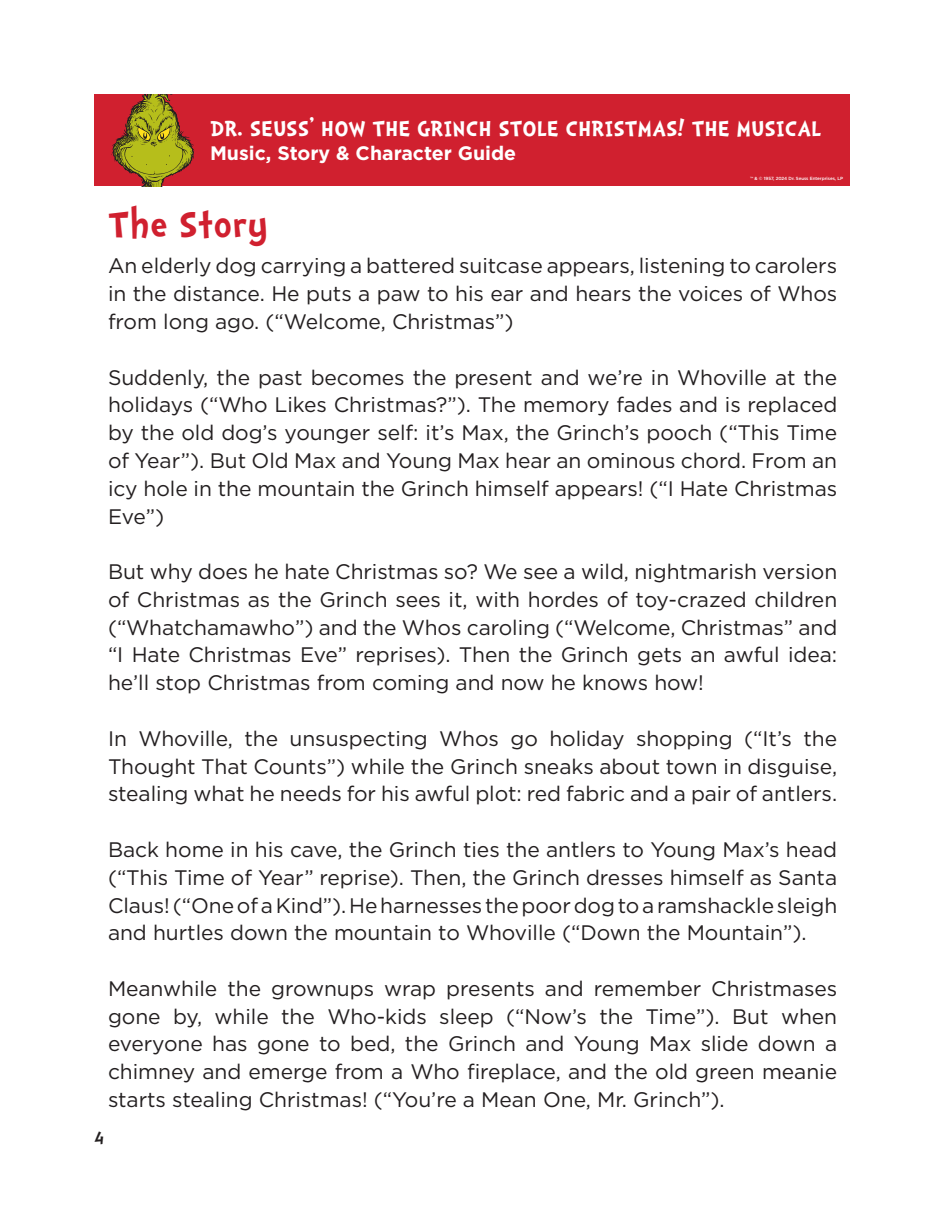
<style>
.page{position:relative;width:945px;height:1215px;background:#fff}
.page>*{position:absolute;margin:0;border:0;box-sizing:border-box;transform-origin:0 0}
.t1{font:700 45px "Doctor Soos";color:#d0202f}
.t2{font:700 27px "Doctor Soos";color:#fff}
.Subheading{font:21px/27.8px "Gotham";letter-spacing:-.005em;color:#231f20;text-align:justify}
.t3{font:700 21px "Doctor Soos";color:#231f20}
.t4{font:700 19.5px "Gotham";color:#fff}
.t5{font:500 4.5px "Gotham";letter-spacing:-.01em;color:#fff}
</style>
<div class="page">
<div style="left:94px;top:94px;width:756px;height:92px;background:#d0202f"></div>
<svg style="left:111px;top:94px;width:84px;height:93px"></svg>
<p class="t2" style="left:210px;top:115px;width:613px">DR. SEUSS' HOW THE GRINCH STOLE CHRISTMAS! THE MUSICAL</p>
<p class="t4" style="left:210px;top:142px;width:308px">Music, Story &amp; Character Guide</p>
<p class="t5" style="left:750px;top:175px;width:95px">™ &amp; © 1957, 2024 Dr. Seuss Enterprises, LP</p>
<h1 class="t1" style="left:108px;top:202px;width:161px">The Story</h1>
<p class="Subheading" style="left:108px;top:252px;width:731px">An elderly dog carrying a battered suitcase appears, listening to carolers in the distance. He puts a paw to his ear and hears the voices of Whos from long ago. (“Welcome, Christmas”)</p>
<p class="Subheading" style="left:108px;top:363px;width:731px">Suddenly, the past becomes the present and we’re in Whoville at the holidays (“Who Likes Christmas?”). The memory fades and is replaced by the old dog’s younger self: it’s Max, the Grinch’s pooch (“This Time of Year”). But Old Max and Young Max hear an ominous chord. From an icy hole in the mountain the Grinch himself appears! (“I Hate Christmas Eve”)</p>
<p class="Subheading" style="left:108px;top:557px;width:731px">But why does he hate Christmas so? We see a wild, nightmarish version of Christmas as the Grinch sees it, with hordes of toy-crazed children (“Whatchamawho”) and the Whos caroling (“Welcome, Christmas” and “I Hate Christmas Eve” reprises). Then the Grinch gets an awful idea: he’ll stop Christmas from coming and now he knows how!</p>
<p class="Subheading" style="left:108px;top:724px;width:731px">In Whoville, the unsuspecting Whos go holiday shopping (“It’s the Thought That Counts”) while the Grinch sneaks about town in disguise, stealing what he needs for his awful plot: red fabric and a pair of antlers.</p>
<p class="Subheading" style="left:108px;top:835px;width:731px">Back home in his cave, the Grinch ties the antlers to Young Max’s head (“This Time of Year” reprise). Then, the Grinch dresses himself as Santa Claus! (“One of a Kind”). He harnesses the poor dog to a ramshackle sleigh and hurtles down the mountain to Whoville (“Down the Mountain”).</p>
<p class="Subheading" style="left:108px;top:974px;width:731px">Meanwhile the grownups wrap presents and remember Christmases gone by, while the Who-kids sleep (“Now’s the Time”). But when everyone has gone to bed, the Grinch and Young Max slide down a chimney and emerge from a Who fireplace, and the old green meanie starts stealing Christmas! (“You’re a Mean One, Mr. Grinch”).</p>
<p class="t3" style="left:94px;top:1127px;width:11px">4</p>
</div>
